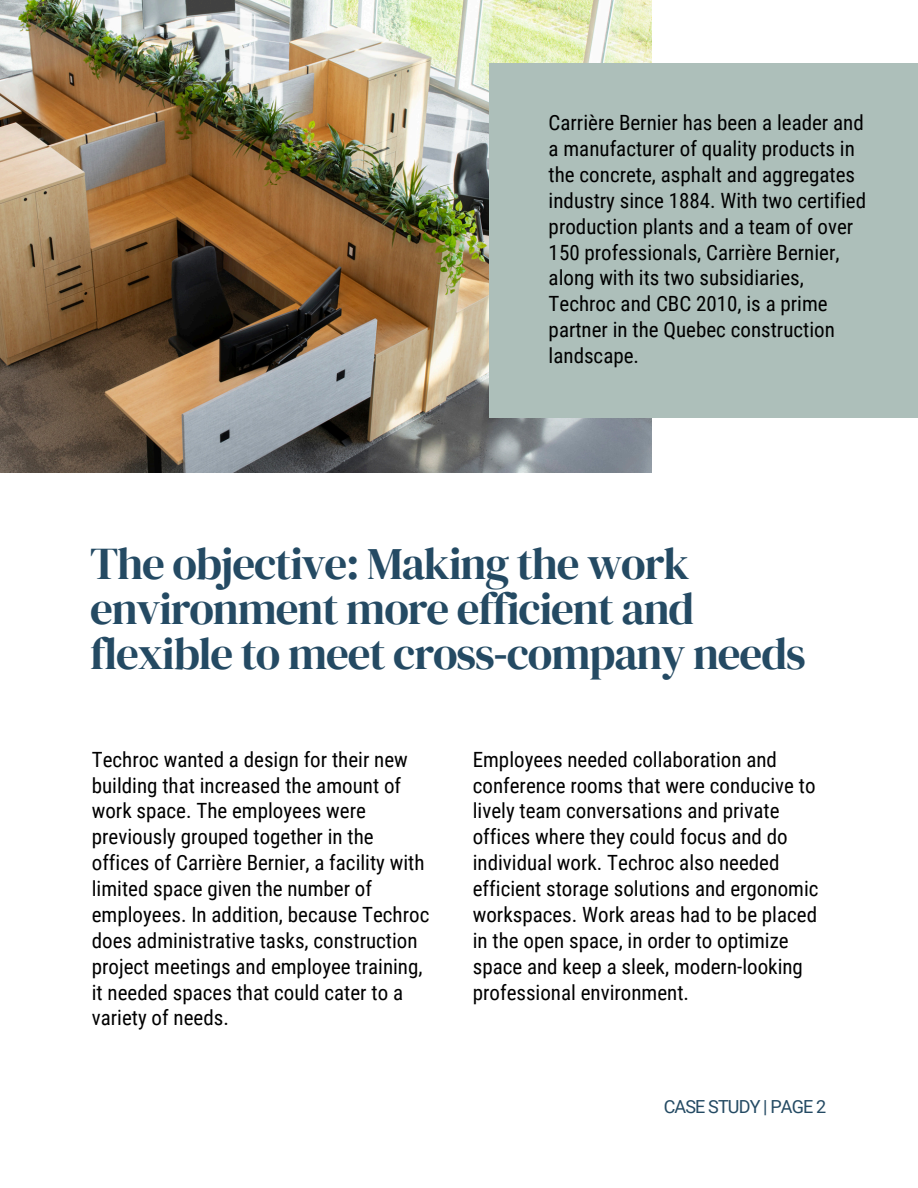
<style>
.page{position:relative;width:918px;height:1188px;background:#fff}
.page>*{position:absolute;margin:0;border:0;box-sizing:border-box;transform-origin:0 0}
.t1{font:45px/45px "DM Serif Display";letter-spacing:-.025em;color:#244a63}
.t2{font:21px/25.8px "Roboto Condensed";color:#000}
.t3{font:18px "Roboto";letter-spacing:-.05em;color:#244a63}
.s1{font-family:"Noto Sans"}
</style>
<div class="page">
<img style="left:0;top:0;width:651px;height:472px">
<div style="left:490px;top:63px;width:428px;height:355px;background:#adbfba"></div>
<h2 class="t2" style="left:549px;top:110px;width:319px">Carrière Bernier has been a leader and a manufacturer of quality products in the concrete, asphalt and aggregates industry since 1884. With two certified production plants and a team of over 150 professionals, Carrière Bernier, along with its two subsidiaries, Techroc and CBC 2010, is a prime partner in the Quebec construction landscape.</h2>
<p class="t1" style="left:90px;top:541px;width:717px">The objective: Making the work environment more efficient and flexible to meet cross<span class="s1">‑</span>company needs</p>
<h2 class="t2" style="left:92px;top:747px;width:339px">Techroc wanted a design for their new building that increased the amount of work space. The employees were previously grouped together in the offices of Carrière Bernier, a facility with limited space given the number of employees. In addition, because Techroc does administrative tasks, construction project meetings and employee training, it needed spaces that could cater to a variety of needs.</h2>
<h1 class="t2" style="left:473px;top:747px;width:347px">Employees needed collaboration and conference rooms that were conducive to lively team conversations and private offices where they could focus and do individual work. Techroc also needed efficient storage solutions and ergonomic workspaces. Work areas had to be placed in the open space, in order to optimize space and keep a sleek, modern-looking professional environment.</h1>
<h2 class="t3" style="left:664px;top:1096px;width:164px">CASE STUDY | PAGE 2</h2>
</div>
